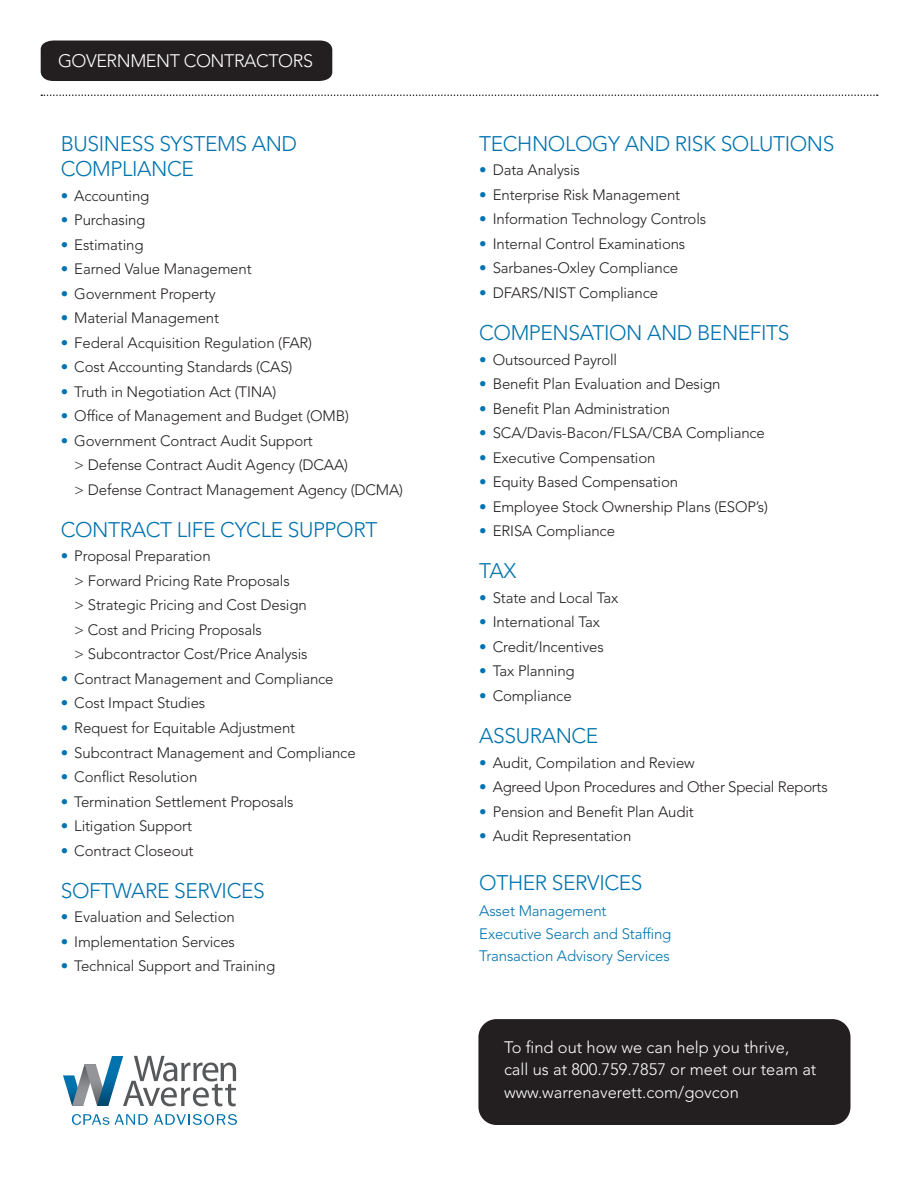
<style>
.page{position:relative;width:918px;height:1188px;background:#fff}
.page>*{position:absolute;margin:0;border:0;box-sizing:border-box;transform-origin:0 0}
.t1{font:300 21px/25.2px "Avenir LT Std";letter-spacing:-.02em;color:#0073ae}
.t2{font:300 18px "Avenir LT Std";letter-spacing:-.025em;color:#fff}
.t3{font:300 16.5px/22.5px "Avenir LT Std";color:#fff}
.Body{font:300 15px "Avenir LT Std";letter-spacing:-.01em;color:#231f20}
.Body-2{font:300 15px "Avenir LT Std";letter-spacing:-.01em;color:#0073ae}
.s1{color:#0073ae}
</style>
<div class="page">
<div style="left:478px;top:1019px;width:372px;height:106px;background:#231f20;border-radius:18px"></div>
<div style="left:41px;top:40px;width:291px;height:41px;background:#231f20"></div>
<svg style="left:41px;top:94px;width:837px;height:2px"></svg>
<svg style="left:72px;top:1114px;width:37px;height:11px"></svg>
<svg style="left:115px;top:1114px;width:33px;height:11px"></svg>
<svg style="left:154px;top:1114px;width:83px;height:11px"></svg>
<svg style="left:63px;top:1056px;width:173px;height:50px"></svg>
<svg style="left:97px;top:1056px;width:26px;height:50px"></svg>
<p class="t2" style="left:58px;top:50px;width:257px">GOVERNMENT CONTRACTORS</p>
<p class="t1" style="left:61px;top:131px;width:238px">BUSINESS SYSTEMS AND<br>COMPLIANCE</p>
<p class="Body" style="left:61px;top:187px;width:90px"><span class="s1">•</span> Accounting</p>
<p class="Body" style="left:61px;top:211px;width:86px"><span class="s1">•</span> Purchasing</p>
<p class="Body" style="left:61px;top:236px;width:84px"><span class="s1">•</span> Estimating</p>
<p class="Body" style="left:61px;top:260px;width:192px"><span class="s1">•</span> Earned Value Management</p>
<p class="Body" style="left:61px;top:285px;width:157px"><span class="s1">•</span> Government Property</p>
<p class="Body" style="left:61px;top:309px;width:160px"><span class="s1">•</span> Material Management</p>
<p class="Body" style="left:61px;top:334px;width:253px"><span class="s1">•</span> Federal Acquisition Regulation (FAR)</p>
<p class="Body" style="left:61px;top:358px;width:233px"><span class="s1">•</span> Cost Accounting Standards (CAS)</p>
<p class="Body" style="left:61px;top:383px;width:217px"><span class="s1">•</span> Truth in Negotiation Act (TINA)</p>
<p class="Body" style="left:61px;top:407px;width:290px"><span class="s1">•</span> Office of Management and Budget (OMB)</p>
<p class="Body" style="left:61px;top:432px;width:254px"><span class="s1">•</span> Government Contract Audit Support</p>
<p class="Body" style="left:74px;top:456px;width:275px">&gt; Defense Contract Audit Agency (DCAA)</p>
<p class="Body" style="left:74px;top:481px;width:330px">&gt; Defense Contract Management Agency (DCMA)</p>
<p class="t1" style="left:61px;top:517px;width:318px">CONTRACT LIFE CYCLE SUPPORT</p>
<p class="Body" style="left:61px;top:547px;width:151px"><span class="s1">•</span> Proposal Preparation</p>
<p class="Body" style="left:74px;top:572px;width:217px">&gt; Forward Pricing Rate Proposals</p>
<p class="Body" style="left:74px;top:596px;width:234px">&gt; Strategic Pricing and Cost Design</p>
<p class="Body" style="left:74px;top:621px;width:189px">&gt; Cost and Pricing Proposals</p>
<p class="Body" style="left:74px;top:645px;width:235px">&gt; Subcontractor Cost/Price Analysis</p>
<p class="Body" style="left:61px;top:670px;width:274px"><span class="s1">•</span> Contract Management and Compliance</p>
<p class="Body" style="left:61px;top:695px;width:146px"><span class="s1">•</span> Cost Impact Studies</p>
<p class="Body" style="left:61px;top:719px;width:236px"><span class="s1">•</span> Request for Equitable Adjustment</p>
<p class="Body" style="left:61px;top:744px;width:296px"><span class="s1">•</span> Subcontract Management and Compliance</p>
<p class="Body" style="left:61px;top:768px;width:138px"><span class="s1">•</span> Conflict Resolution</p>
<p class="Body" style="left:61px;top:793px;width:234px"><span class="s1">•</span> Termination Settlement Proposals</p>
<p class="Body" style="left:61px;top:817px;width:133px"><span class="s1">•</span> Litigation Support</p>
<p class="Body" style="left:61px;top:842px;width:134px"><span class="s1">•</span> Contract Closeout</p>
<p class="t1" style="left:61px;top:878px;width:205px">SOFTWARE SERVICES</p>
<p class="Body" style="left:61px;top:908px;width:176px"><span class="s1">•</span> Evaluation and Selection</p>
<p class="Body" style="left:61px;top:933px;width:176px"><span class="s1">•</span> Implementation Services</p>
<p class="Body" style="left:61px;top:957px;width:216px"><span class="s1">•</span> Technical Support and Training</p>
<p class="t1" style="left:479px;top:131px;width:357px">TECHNOLOGY AND RISK SOLUTIONS</p>
<p class="Body" style="left:479px;top:161px;width:102px"><span class="s1">•</span> Data Analysis</p>
<p class="Body" style="left:479px;top:186px;width:202px"><span class="s1">•</span> Enterprise Risk Management</p>
<p class="Body" style="left:479px;top:210px;width:228px"><span class="s1">•</span> Information Technology Controls</p>
<p class="Body" style="left:479px;top:235px;width:208px"><span class="s1">•</span> Internal Control Examinations</p>
<p class="Body" style="left:479px;top:259px;width:200px"><span class="s1">•</span> Sarbanes-Oxley Compliance</p>
<p class="Body" style="left:479px;top:284px;width:180px"><span class="s1">•</span> DFARS/NIST Compliance</p>
<p class="t1" style="left:479px;top:320px;width:312px">COMPENSATION AND BENEFITS</p>
<p class="Body" style="left:479px;top:351px;width:139px"><span class="s1">•</span> Outsourced Payroll</p>
<p class="Body" style="left:479px;top:375px;width:243px"><span class="s1">•</span> Benefit Plan Evaluation and Design</p>
<p class="Body" style="left:479px;top:400px;width:192px"><span class="s1">•</span> Benefit Plan Administration</p>
<p class="Body" style="left:479px;top:424px;width:287px"><span class="s1">•</span> SCA/Davis-Bacon/FLSA/CBA Compliance</p>
<p class="Body" style="left:479px;top:449px;width:178px"><span class="s1">•</span> Executive Compensation</p>
<p class="Body" style="left:479px;top:473px;width:200px"><span class="s1">•</span> Equity Based Compensation</p>
<p class="Body" style="left:479px;top:498px;width:290px"><span class="s1">•</span> Employee Stock Ownership Plans (ESOP’s)</p>
<p class="Body" style="left:479px;top:522px;width:137px"><span class="s1">•</span> ERISA Compliance</p>
<p class="t1" style="left:479px;top:559px;width:39px">TAX</p>
<p class="Body" style="left:479px;top:589px;width:141px"><span class="s1">•</span> State and Local Tax</p>
<p class="Body" style="left:479px;top:613px;width:122px"><span class="s1">•</span> International Tax</p>
<p class="Body" style="left:479px;top:638px;width:126px"><span class="s1">•</span> Credit/Incentives</p>
<p class="Body" style="left:479px;top:662px;width:97px"><span class="s1">•</span> Tax Planning</p>
<p class="Body" style="left:479px;top:687px;width:94px"><span class="s1">•</span> Compliance</p>
<p class="t1" style="left:479px;top:723px;width:121px">ASSURANCE</p>
<p class="Body" style="left:479px;top:754px;width:217px"><span class="s1">•</span> Audit, Compilation and Review</p>
<p class="Body" style="left:479px;top:778px;width:350px"><span class="s1">•</span> Agreed Upon Procedures and Other Special Reports</p>
<p class="Body" style="left:479px;top:803px;width:216px"><span class="s1">•</span> Pension and Benefit Plan Audit</p>
<p class="Body" style="left:479px;top:827px;width:154px"><span class="s1">•</span> Audit Representation</p>
<p class="t1" style="left:479px;top:870px;width:165px">OTHER SERVICES</p>
<p class="Body-2" style="left:479px;top:902px;width:129px">Asset Management</p>
<p class="Body-2" style="left:479px;top:925px;width:194px">Executive Search and Staffing</p>
<p class="Body-2" style="left:479px;top:947px;width:192px">Transaction Advisory Services</p>
<p class="t3" style="left:504px;top:1036px;width:314px">To find out how we can help you thrive, call us at 800.759.7857 or meet our team at www.warrenaverett.com/govcon</p>
</div>
